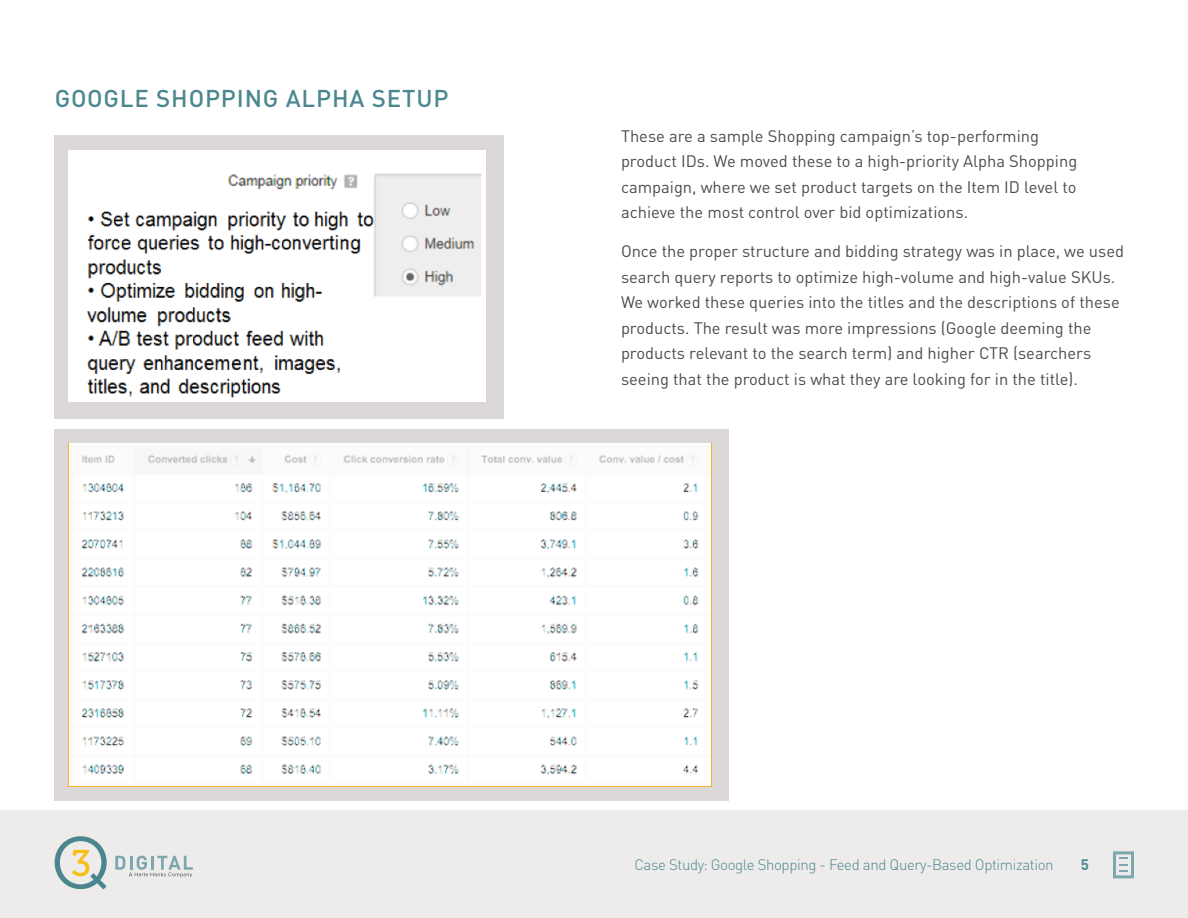
<style>
.page{position:relative;width:1188px;height:918px;background:#fff}
.page>*{position:absolute;margin:0;border:0;box-sizing:border-box;transform-origin:0 0}
.Copy_Header_2{font:500 24px "DINOT";letter-spacing:.035em;color:#4c878f}
.Paragraph{font:16.5px/25.5px "DINOT";color:#4c4c4c}
.t1{font:300 15px "DINOT";letter-spacing:-.025em;color:#4c878f}
.t2{font:700 15px "DINOT";color:#4c878f}
</style>
<div class="page">
<div style="left:0;top:810px;width:1188px;height:108px;background:#eeebeb"></div>
<svg style="left:1113px;top:851px;width:21px;height:27px"></svg>
<svg style="left:55px;top:836px;width:52px;height:54px"></svg>
<svg style="left:115px;top:856px;width:78px;height:21px"></svg>
<div style="left:54px;top:135px;width:449px;height:283px;background:#dcd8d7"></div>
<div style="left:55px;top:430px;width:674px;height:371px;background:#dcd8d7"></div>
<img style="left:69px;top:151px;width:417px;height:251px">
<img style="left:69px;top:443px;width:642px;height:343px">
<p class="Copy_Header_2" style="left:55px;top:83px;width:395px">GOOGLE SHOPPING ALPHA SETUP</p>
<p class="Paragraph" style="left:621px;top:123px;width:458px">These are a sample Shopping campaign’s top-performing product IDs. We moved these to a high-priority Alpha Shopping campaign, where we set product targets on the Item ID level to achieve the most control over bid optimizations.</p>
<p class="Paragraph" style="left:621px;top:238px;width:505px">Once the proper structure and bidding strategy was in place, we used search query reports to optimize high-volume and high-value SKUs.<br>We worked these queries into the titles and the descriptions of these products. The result was more impressions (Google deeming the products relevant to the search term) and higher CTR (searchers seeing that the product is what they are looking for in the title).</p>
<p class="t1" style="left:634px;top:856px;width:421px">Case Study: Google Shopping - Feed and Query-Based Optimization</p>
<p class="t2" style="left:1081px;top:855px;width:10px">5</p>
</div>
